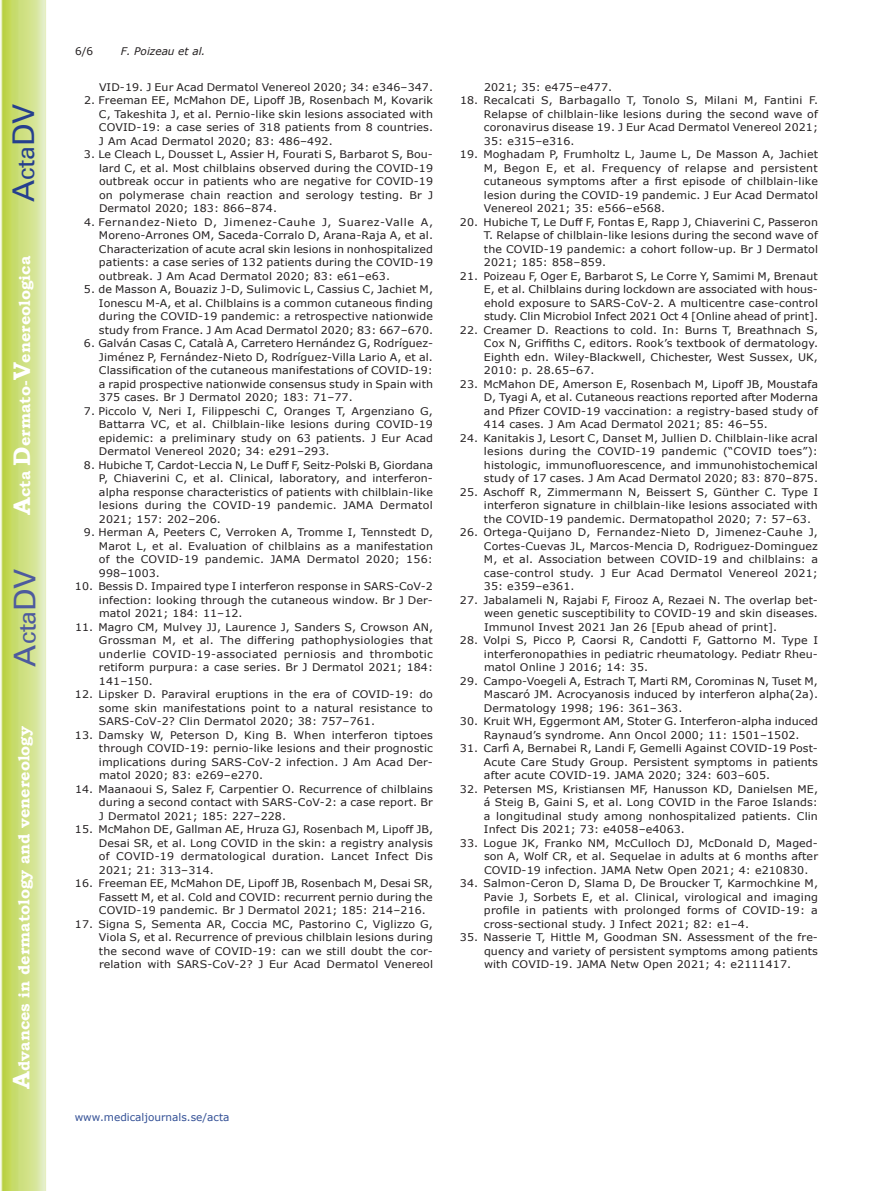
<style>
.page{position:relative;width:893px;height:1191px;background:#fff}
.page>*{position:absolute;margin:0;border:0;box-sizing:border-box;transform-origin:0 0}
.t1{font:30px "Univers";color:#4d5a9e}
.t2{font:30px "Univers";color:#253f8e}
.t3{font:700 15.75px "Bookman Old Style";color:#fff}
.t4{font:10.5px/13.5px "Verdana";letter-spacing:.01em;color:#231f20;text-align:justify;scale:1.05 1}
.t5{font:10.5px "Verdana";color:#324f95}
.t6{font:italic 10.5px "Verdana";color:#231f20}
.t7{font:10.5px "Verdana";letter-spacing:.01em;color:#231f20}
.s1{font-size:24px}
</style>
<div class="page">
<svg style="left:1px;top:0;width:45px;height:1191px;background:#cfe084"></svg>
<h1 class="t2" style="left:6px;top:202px;width:100px;rotate:-90deg">A<span class="s1">cta</span>DV</h1>
<h2 class="t3" style="left:15px;top:515px;width:260px;rotate:-90deg"><span class="s1">A</span>cta <span class="s1">D</span>ermato-<span class="s1">V</span>enereologica</h2>
<h1 class="t1" style="left:7px;top:666px;width:100px;rotate:-90deg">A<span class="s1">cta</span>DV</h1>
<h2 class="t3" style="left:15px;top:1088px;width:364px;rotate:-90deg"><span class="s1">A</span>dvances in dermatology and venereology</h2>
<p class="t7" style="left:75px;top:44px;width:20px">6/6</p>
<p class="t6" style="left:121px;top:44px;width:86px">F. Poizeau et al.</p>
<p class="t4" style="left:99px;top:80px;width:320px">VID-19. J Eur Acad Dermatol Venereol 2020; 34: e346–347.</p>
<p class="t4" style="left:99px;top:94px;width:320px;text-indent:-15px">2. Freeman EE, McMahon DE, Lipoff JB, Rosenbach M, Kovarik C, Takeshita J, et al. Pernio-like skin lesions associated with COVID-19: a case series of 318 patients from 8 countries.<br>J Am Acad Dermatol 2020; 83: 486–492.</p>
<p class="t4" style="left:99px;top:148px;width:320px;text-indent:-15px">3. Le Cleach L, Dousset L, Assier H, Fourati S, Barbarot S, Bou&shy;lard C, et al. Most chilblains observed during the COVID-19 outbreak occur in patients who are negative for COVID-19 on polymerase chain reaction and serology testing. Br J Dermatol 2020; 183: 866–874.</p>
<p class="t4" style="left:99px;top:215px;width:320px;text-indent:-15px">4. Fernandez-Nieto D, Jimenez-Cauhe J, Suarez-Valle A, Moreno-Arrones OM, Saceda-Corralo D, Arana-Raja A, et al.<br>Characterization of acute acral skin lesions in nonhospitalized patients: a case series of 132 patients during the COVID-19 outbreak. J Am Acad Dermatol 2020; 83: e61–e63.</p>
<p class="t4" style="left:99px;top:283px;width:320px;text-indent:-15px">5. de Masson A, Bouaziz J-D, Sulimovic L, Cassius C, Jachiet M, Ionescu M-A, et al. Chilblains is a common cutaneous finding during the COVID-19 pandemic: a retrospective nationwide study from France. J Am Acad Dermatol 2020; 83: 667–670.</p>
<p class="t4" style="left:99px;top:337px;width:320px;text-indent:-15px">6. Galván Casas C, Català A, Carretero Hernández G, Rodríguez-Jiménez P, Fernández-Nieto D, Rodríguez-Villa Lario A, et al.<br>Classification of the cutaneous manifestations of COVID-19: a rapid prospective nationwide consensus study in Spain with 375 cases. Br J Dermatol 2020; 183: 71–77.</p>
<p class="t4" style="left:99px;top:404px;width:320px;text-indent:-15px">7. Piccolo V, Neri I, Filippeschi C, Oranges T, Argenziano G, Battarra VC, et al. Chilblain-like lesions during COVID-19 epidemic: a preliminary study on 63 patients. J Eur Acad Dermatol Venereol 2020; 34: e291–293.</p>
<p class="t4" style="left:99px;top:458px;width:320px;text-indent:-15px">8. Hubiche T, Cardot-Leccia N, Le Duff F, Seitz-Polski B, Giordana P, Chiaverini C, et al. Clinical, laboratory, and interferon&shy;alpha response characteristics of patients with chilblain-like lesions during the COVID-19 pandemic. JAMA Dermatol 2021; 157: 202–206.</p>
<p class="t4" style="left:99px;top:526px;width:320px;text-indent:-15px">9. Herman A, Peeters C, Verroken A, Tromme I, Tennstedt D, Marot L, et al. Evaluation of chilblains as a manifestation of the COVID-19 pandemic. JAMA Dermatol 2020; 156:<br>998–1003.</p>
<p class="t4" style="left:99px;top:580px;width:320px;text-indent:-24px">10. Bessis D. Impaired type I interferon response in SARS-CoV-2 infection: looking through the cutaneous window. Br J Der&shy;matol 2021; 184: 11–12.</p>
<p class="t4" style="left:99px;top:620px;width:320px;text-indent:-24px">11. Magro CM, Mulvey JJ, Laurence J, Sanders S, Crowson AN, Grossman M, et al. The differing pathophysiologies that underlie COVID-19-associated perniosis and thrombotic retiform purpura: a case series. Br J Dermatol 2021; 184:<br>141–150.</p>
<p class="t4" style="left:99px;top:688px;width:320px;text-indent:-24px">12. Lipsker D. Paraviral eruptions in the era of COVID-19: do some skin manifestations point to a natural resistance to SARS-CoV-2? Clin Dermatol 2020; 38: 757–761.</p>
<p class="t4" style="left:99px;top:728px;width:320px;text-indent:-24px">13. Damsky W, Peterson D, King B. When interferon tiptoes through COVID-19: pernio-like lesions and their prognostic implications during SARS-CoV-2 infection. J Am Acad Der&shy;matol 2020; 83: e269–e270.</p>
<p class="t4" style="left:99px;top:782px;width:320px;text-indent:-24px">14. Maanaoui S, Salez F, Carpentier O. Recurrence of chilblains during a second contact with SARS-CoV-2: a case report. Br J Dermatol 2021; 185: 227–228.</p>
<p class="t4" style="left:99px;top:823px;width:320px;text-indent:-24px">15. McMahon DE, Gallman AE, Hruza GJ, Rosenbach M, Lipoff JB, Desai SR, et al. Long COVID in the skin: a registry analysis of COVID-19 dermatological duration. Lancet Infect Dis 2021; 21: 313–314.</p>
<p class="t4" style="left:99px;top:877px;width:320px;text-indent:-24px">16. Freeman EE, McMahon DE, Lipoff JB, Rosenbach M, Desai SR, Fassett M, et al. Cold and COVID: recurrent pernio during the COVID-19 pandemic. Br J Dermatol 2021; 185: 214–216.</p>
<p class="t4" style="left:99px;top:917px;width:320px;text-indent:-24px">17. Signa S, Sementa AR, Coccia MC, Pastorino C, Viglizzo G, Viola S, et al. Recurrence of previous chilblain lesions during the second wave of COVID-19: can we still doubt the cor&shy;relation with SARS-CoV-2? J Eur Acad Dermatol Venereol</p>
<p class="t4" style="left:484px;top:80px;width:124px">2021; 35: e475–e477.</p>
<p class="t4" style="left:484px;top:94px;width:320px;text-indent:-24px">18. Recalcati S, Barbagallo T, Tonolo S, Milani M, Fantini F.<br>Relapse of chilblain-like lesions during the second wave of coronavirus disease 19. J Eur Acad Dermatol Venereol 2021; 35: e315–e316.</p>
<p class="t4" style="left:484px;top:148px;width:320px;text-indent:-24px">19. Moghadam P, Frumholtz L, Jaume L, De Masson A, Jachiet M, Begon E, et al. Frequency of relapse and persistent cutaneous symptoms after a first episode of chilblain-like lesion during the COVID-19 pandemic. J Eur Acad Dermatol Venereol 2021; 35: e566–e568.</p>
<p class="t4" style="left:484px;top:215px;width:320px;text-indent:-24px">20. Hubiche T, Le Duff F, Fontas E, Rapp J, Chiaverini C, Passeron T. Relapse of chilblain-like lesions during the second wave of the COVID-19 pandemic: a cohort follow-up. Br J Dermatol 2021; 185: 858–859.</p>
<p class="t4" style="left:484px;top:269px;width:320px;text-indent:-24px">21. Poizeau F, Oger E, Barbarot S, Le Corre Y, Samimi M, Brenaut E, et al. Chilblains during lockdown are associated with hous&shy;ehold exposure to SARS-CoV-2. A multicentre case-control study. Clin Microbiol Infect 2021 Oct 4 [Online ahead of print].</p>
<p class="t4" style="left:484px;top:323px;width:320px;text-indent:-24px">22. Creamer D. Reactions to cold. In: Burns T, Breathnach S, Cox N, Griffiths C, editors. Rook’s textbook of dermatology.<br>Eighth edn. Wiley-Blackwell, Chichester, West Sussex, UK, 2010: p. 28.65–67.</p>
<p class="t4" style="left:484px;top:377px;width:320px;text-indent:-24px">23. McMahon DE, Amerson E, Rosenbach M, Lipoff JB, Moustafa D, Tyagi A, et al. Cutaneous reactions reported after Moderna and Pfizer COVID-19 vaccination: a registry-based study of 414 cases. J Am Acad Dermatol 2021; 85: 46–55.</p>
<p class="t4" style="left:484px;top:431px;width:320px;text-indent:-24px">24. Kanitakis J, Lesort C, Danset M, Jullien D. Chilblain-like acral lesions during the COVID-19 pandemic (“COVID toes”): histologic, immunofluorescence, and immunohistochemical study of 17 cases. J Am Acad Dermatol 2020; 83: 870–875.</p>
<p class="t4" style="left:484px;top:485px;width:320px;text-indent:-24px">25. Aschoff R, Zimmermann N, Beissert S, Günther C. Type I interferon signature in chilblain-like lesions associated with the COVID-19 pandemic. Dermatopathol 2020; 7: 57–63.</p>
<p class="t4" style="left:484px;top:526px;width:320px;text-indent:-24px">26. Ortega-Quijano D, Fernandez-Nieto D, Jimenez-Cauhe J, Cortes-Cuevas JL, Marcos-Mencia D, Rodriguez-Dominguez M, et al. Association between COVID-19 and chilblains: a case-control study. J Eur Acad Dermatol Venereol 2021; 35: e359–e361.</p>
<p class="t4" style="left:484px;top:593px;width:320px;text-indent:-24px">27. Jabalameli N, Rajabi F, Firooz A, Rezaei N. The overlap bet&shy;ween genetic susceptibility to COVID-19 and skin diseases.<br>Immunol Invest 2021 Jan 26 [Epub ahead of print].</p>
<p class="t4" style="left:484px;top:634px;width:320px;text-indent:-24px">28. Volpi S, Picco P, Caorsi R, Candotti F, Gattorno M. Type I interferonopathies in pediatric rheumatology. Pediatr Rheu&shy;matol Online J 2016; 14: 35.</p>
<p class="t4" style="left:484px;top:674px;width:320px;text-indent:-24px">29. Campo-Voegeli A, Estrach T, Marti RM, Corominas N, Tuset M, Mascaró JM. Acrocyanosis induced by interferon alpha(2a).<br>Dermatology 1998; 196: 361–363.</p>
<p class="t4" style="left:460px;top:715px;width:342px;text-align:center">30. Kruit WH, Eggermont AM, Stoter G. Interferon-alpha induced<br>Raynaud’s syndrome. Ann Oncol 2000; 11: 1501–1502.</p>
<p class="t4" style="left:484px;top:742px;width:320px;text-indent:-24px">31. Carfì A, Bernabei R, Landi F, Gemelli Against COVID-19 Post-Acute Care Study Group. Persistent symptoms in patients after acute COVID-19. JAMA 2020; 324: 603–605.</p>
<p class="t4" style="left:484px;top:782px;width:320px;text-indent:-24px">32. Petersen MS, Kristiansen MF, Hanusson KD, Danielsen ME, á Steig B, Gaini S, et al. Long COVID in the Faroe Islands: a longitudinal study among nonhospitalized patients. Clin Infect Dis 2021; 73: e4058–e4063.</p>
<p class="t4" style="left:484px;top:836px;width:320px;text-indent:-24px">33. Logue JK, Franko NM, McCulloch DJ, McDonald D, Maged&shy;son A, Wolf CR, et al. Sequelae in adults at 6 months after COVID-19 infection. JAMA Netw Open 2021; 4: e210830.</p>
<p class="t4" style="left:484px;top:877px;width:320px;text-indent:-24px">34. Salmon-Ceron D, Slama D, De Broucker T, Karmochkine M, Pavie J, Sorbets E, et al. Clinical, virological and imaging profile in patients with prolonged forms of COVID-19: a cross-sectional study. J Infect 2021; 82: e1–4.</p>
<p class="t4" style="left:484px;top:931px;width:320px;text-indent:-24px">35. Nasserie T, Hittle M, Goodman SN. Assessment of the fre&shy;quency and variety of persistent symptoms among patients with COVID-19. JAMA Netw Open 2021; 4: e2111417.</p>
<p class="t5" style="left:75px;top:1110px;width:156px">www.medicaljournals.se/acta</p>
</div>
